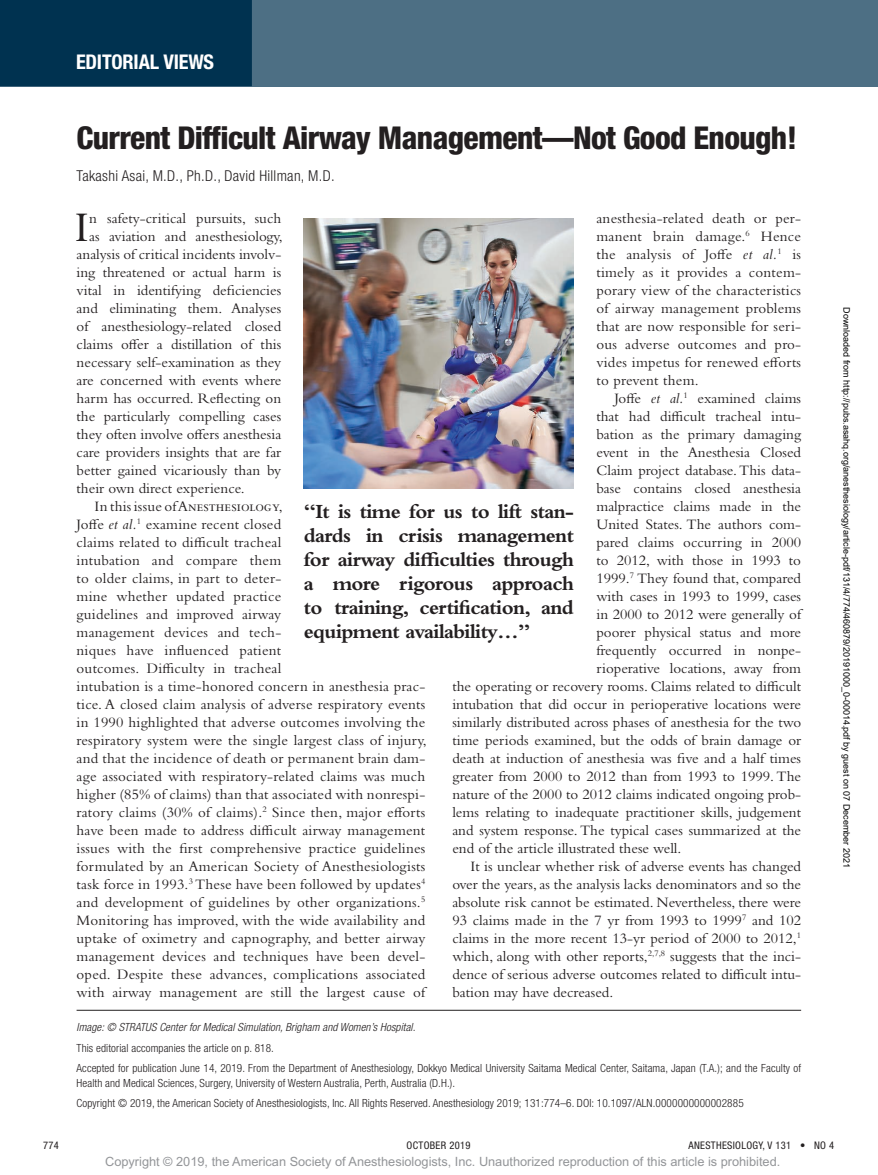
<style>
.page{position:relative;width:878px;height:1175px;background:#fff}
.page>*{position:absolute;margin:0;border:0;box-sizing:border-box;transform-origin:0 0}
.t1{font:43.95px "Bembo Std";color:#231f20}
.t2{font:800 condensed 31.5px "Helvetica Neue LT Std";letter-spacing:-.02em;color:#231f20}
.t3{font:700 21px/24px "Bembo Std";letter-spacing:-.03em;color:#231f20;text-align:justify}
.t4{font:700 condensed 20.25px "Helvetica Neue LT Std";letter-spacing:-.01em;color:#fff}
.t5{font:15px/18px "Bembo Std";color:#231f20;text-align:justify}
.t6{font:300 condensed 15px "Helvetica Neue LT Std";letter-spacing:.02em;color:#231f20}
.t7{font:12.75px "Arial MT Std";color:#939598}
.t8{font:300 condensed 11.25px/20.5px "Helvetica Neue LT Std";letter-spacing:.01em;color:#231f20}
.t9{font:italic 300 condensed 11.25px "Helvetica Neue LT Std";letter-spacing:.01em;color:#231f20}
.t10{font:condensed 10.5px "Helvetica Neue LT Std";letter-spacing:.03em;color:#231f20}
.t11{font:9px "Arial";color:#000}
.s1{font-style:italic}
</style>
<div class="page">
<div style="left:0;top:0;width:878px;height:86px;background:#4d6f84"></div>
<div style="left:0;top:0;width:252px;height:86px;background:#003250"></div>
<hr style="left:77px;top:1009px;width:724px;height:1px;background:#231f20">
<img style="left:304px;top:218px;width:270px;height:270px">
<h3 class="t4" style="left:76px;top:49px;width:140px">EDITORIAL VIEWS</h3>
<h2 class="t2" style="left:77px;top:119px;width:722px">Current Difficult Airway Management—Not Good Enough!</h2>
<p class="t6" style="left:77px;top:167px;width:259px">Takashi Asai, M.D., Ph.D., David Hillman, M.D.</p>
<h1 class="t1" style="left:75px;top:201px;width:16px">I</h1>
<p class="t5" style="left:89px;top:209px;width:193px">n safety-critical pursuits, such</p>
<p class="t5" style="left:596px;top:209px;width:206px">anesthesia-related death or per&shy;manent brain damage.<sup>6</sup> Hence the analysis of Joffe <span class="s1">et al.</span><sup>1</sup> is timely as it provides a contem&shy;porary view of the characteristics of airway management problems that are now responsible for seri&shy;ous adverse outcomes and pro&shy;vides impetus for renewed efforts to prevent them.</p>
<p class="t5" style="left:614px;top:389px;width:188px">Joffe <span class="s1">et al.</span><sup>1</sup> examined claims</p>
<p class="t5" style="left:596px;top:407px;width:206px">that had difficult tracheal intu-</p>
<p class="t5" style="left:596px;top:425px;width:206px">bation as the primary damaging</p>
<p class="t5" style="left:596px;top:443px;width:206px">event in the Anesthesia Closed</p>
<p class="t5" style="left:596px;top:461px;width:206px">Claim project database. This data-</p>
<p class="t5" style="left:596px;top:479px;width:206px">base contains closed anesthesia</p>
<p class="t5" style="left:596px;top:497px;width:206px">malpractice claims made in the</p>
<p class="t5" style="left:596px;top:515px;width:206px">United States. The authors com-</p>
<p class="t5" style="left:596px;top:533px;width:206px">pared claims occurring in 2000</p>
<p class="t5" style="left:596px;top:551px;width:206px">to 2012, with those in 1993 to</p>
<p class="t5" style="left:596px;top:569px;width:206px">1999.<sup>7</sup> They found that, compared</p>
<p class="t5" style="left:596px;top:587px;width:206px">with cases in 1993 to 1999, cases</p>
<p class="t5" style="left:596px;top:605px;width:206px">in 2000 to 2012 were generally of</p>
<p class="t5" style="left:596px;top:623px;width:206px">poorer physical status and more</p>
<p class="t5" style="left:596px;top:641px;width:206px">frequently occurred in nonpe-</p>
<p class="t5" style="left:596px;top:659px;width:206px">rioperative locations, away from</p>
<p class="t5" style="left:452px;top:677px;width:350px">the operating or recovery rooms. Claims related to difficult</p>
<p class="t5" style="left:452px;top:695px;width:350px">intubation that did occur in perioperative locations were</p>
<p class="t5" style="left:452px;top:713px;width:350px">similarly distributed across phases of anesthesia for the two</p>
<p class="t5" style="left:452px;top:731px;width:350px">time periods examined, but the odds of brain damage or</p>
<p class="t5" style="left:452px;top:749px;width:350px">death at induction of anesthesia was five and a half times</p>
<p class="t5" style="left:452px;top:767px;width:350px">greater from 2000 to 2012 than from 1993 to 1999. The</p>
<p class="t5" style="left:452px;top:785px;width:350px">nature of the 2000 to 2012 claims indicated ongoing prob-</p>
<p class="t5" style="left:452px;top:803px;width:350px">lems relating to inadequate practitioner skills, judgement</p>
<p class="t5" style="left:452px;top:821px;width:350px">and system response. The typical cases summarized at the</p>
<p class="t5" style="left:452px;top:839px;width:230px">end of the article illustrated these well.</p>
<p class="t5" style="left:470px;top:857px;width:332px">It is unclear whether risk of adverse events has changed</p>
<p class="t5" style="left:452px;top:875px;width:350px">over the years, as the analysis lacks denominators and so the</p>
<p class="t5" style="left:452px;top:893px;width:350px">absolute risk cannot be estimated. Nevertheless, there were</p>
<p class="t5" style="left:452px;top:911px;width:350px">93 claims made in the 7 yr from 1993 to 1999<sup>7</sup> and 102</p>
<p class="t5" style="left:452px;top:929px;width:350px">claims in the more recent 13-yr period of 2000 to 2012,<sup>1</sup></p>
<p class="t5" style="left:452px;top:947px;width:350px">which, along with other reports,<sup>2,7,8</sup> suggests that the inci-</p>
<p class="t5" style="left:452px;top:965px;width:350px">dence of serious adverse outcomes related to difficult intu-</p>
<p class="t5" style="left:452px;top:983px;width:162px">bation may have decreased.</p>
<p class="t5" style="left:89px;top:227px;width:195px">as aviation and anesthesiology,</p>
<p class="t5" style="left:77px;top:245px;width:206px">analysis of critical incidents involv-</p>
<p class="t5" style="left:77px;top:263px;width:206px">ing threatened or actual harm is</p>
<p class="t5" style="left:77px;top:281px;width:206px">vital in identifying deficiencies</p>
<p class="t5" style="left:77px;top:299px;width:206px">and eliminating them. Analyses</p>
<p class="t5" style="left:77px;top:317px;width:206px">of anesthesiology-related closed</p>
<p class="t5" style="left:77px;top:335px;width:206px">claims offer a distillation of this</p>
<p class="t5" style="left:77px;top:353px;width:206px">necessary self-examination as they</p>
<p class="t5" style="left:77px;top:371px;width:206px">are concerned with events where</p>
<p class="t5" style="left:77px;top:389px;width:206px">harm has occurred. Reflecting on</p>
<p class="t5" style="left:77px;top:407px;width:206px">the particularly compelling cases</p>
<p class="t5" style="left:77px;top:425px;width:206px">they often involve offers anesthesia</p>
<p class="t5" style="left:77px;top:443px;width:206px">care providers insights that are far</p>
<p class="t5" style="left:77px;top:461px;width:206px">better gained vicariously than by</p>
<p class="t5" style="left:77px;top:479px;width:170px">their own direct experience.</p>
<p class="t5" style="left:95px;top:497px;width:190px">In this issue of Anesthesiology,</p>
<p class="t5" style="left:77px;top:515px;width:206px">Joffe <span class="s1">et al.</span><sup>1</sup> examine recent closed</p>
<p class="t5" style="left:77px;top:533px;width:206px">claims related to difficult tracheal</p>
<p class="t5" style="left:77px;top:551px;width:206px">intubation and compare them</p>
<p class="t5" style="left:77px;top:569px;width:206px">to older claims, in part to deter-</p>
<p class="t5" style="left:77px;top:587px;width:206px">mine whether updated practice</p>
<p class="t5" style="left:77px;top:605px;width:206px">guidelines and improved airway</p>
<p class="t5" style="left:77px;top:623px;width:206px">management devices and tech-</p>
<p class="t5" style="left:77px;top:641px;width:206px">niques have influenced patient</p>
<p class="t5" style="left:77px;top:659px;width:206px">outcomes. Difficulty in tracheal</p>
<p class="t5" style="left:77px;top:677px;width:350px">intubation is a time-honored concern in anesthesia prac-</p>
<p class="t5" style="left:77px;top:695px;width:350px">tice. A closed claim analysis of adverse respiratory events</p>
<p class="t5" style="left:77px;top:713px;width:350px">in 1990 highlighted that adverse outcomes involving the</p>
<p class="t5" style="left:77px;top:731px;width:352px">respiratory system were the single largest class of injury,</p>
<p class="t5" style="left:77px;top:749px;width:350px">and that the incidence of death or permanent brain dam-</p>
<p class="t5" style="left:77px;top:767px;width:350px">age associated with respiratory-related claims was much</p>
<p class="t5" style="left:77px;top:785px;width:350px">higher (85% of claims) than that associated with nonrespi-</p>
<p class="t5" style="left:77px;top:803px;width:350px">ratory claims (30% of claims).<sup>2</sup> Since then, major efforts</p>
<p class="t5" style="left:77px;top:821px;width:350px">have been made to address difficult airway management</p>
<p class="t5" style="left:77px;top:839px;width:350px">issues with the first comprehensive practice guidelines</p>
<p class="t5" style="left:77px;top:857px;width:350px">formulated by an American Society of Anesthesiologists</p>
<p class="t5" style="left:77px;top:875px;width:350px">task force in 1993.<sup>3</sup> These have been followed by updates<sup>4</sup></p>
<p class="t5" style="left:77px;top:893px;width:350px">and development of guidelines by other organizations.<sup>5</sup></p>
<p class="t5" style="left:77px;top:911px;width:350px">Monitoring has improved, with the wide availability and</p>
<p class="t5" style="left:77px;top:929px;width:350px">uptake of oximetry and capnography, and better airway</p>
<p class="t5" style="left:77px;top:947px;width:350px">management devices and techniques have been devel-</p>
<p class="t5" style="left:77px;top:965px;width:350px">oped. Despite these advances, complications associated</p>
<p class="t5" style="left:77px;top:983px;width:350px">with airway management are still the largest cause of</p>
<h3 class="t3" style="left:304px;top:499px;width:272px">“It is time for us to lift stan&shy;dards in crisis management for airway difficulties through a more rigorous approach to training, certification, and equipment availability…”</h3>
<p class="t9" style="left:77px;top:1020px;width:340px">Image: © STRATUS Center for Medical Simulation, Brigham and Women’s Hospital.</p>
<p class="t8" style="left:77px;top:1037px;width:726px">This editorial accompanies the article on p. 818.<br>Accepted for publication June 14, 2019. From the Department of Anesthesiology, Dokkyo Medical University Saitama Medical Center, Saitama, Japan (T.A.); and the Faculty of</p>
<p class="t8" style="left:77px;top:1072px;width:668px">Health and Medical Sciences, Surgery, University of Western Australia, Perth, Australia (D.H.).<br>Copyright © 2019, the American Society of Anesthesiologists, Inc. All Rights Reserved. Anesthesiology 2019; 131:774–6. DOI: 10.1097/ALN.0000000000002885</p>
<p class="t11" style="left:850px;top:307px;width:562px;rotate:90deg">Downloaded from http://pubs.asahq.org/anesthesiology/article-pdf/131/4/774/460879/20191000_0-00014.pdf by guest on 07 December 2021</p>
<p class="t10" style="left:43px;top:1139px;width:17px">774</p>
<p class="t10" style="left:406px;top:1139px;width:65px">OCTOBER 2019</p>
<p class="t10" style="left:688px;top:1139px;width:147px">ANESTHESIOLOGY, V 131 • NO 4</p>
<p class="t7" style="left:105px;top:1154px;width:676px">Copyright © 2019, the American Society of Anesthesiologists, Inc. Unauthorized reproduction of this article is prohibited.</p>
</div>
